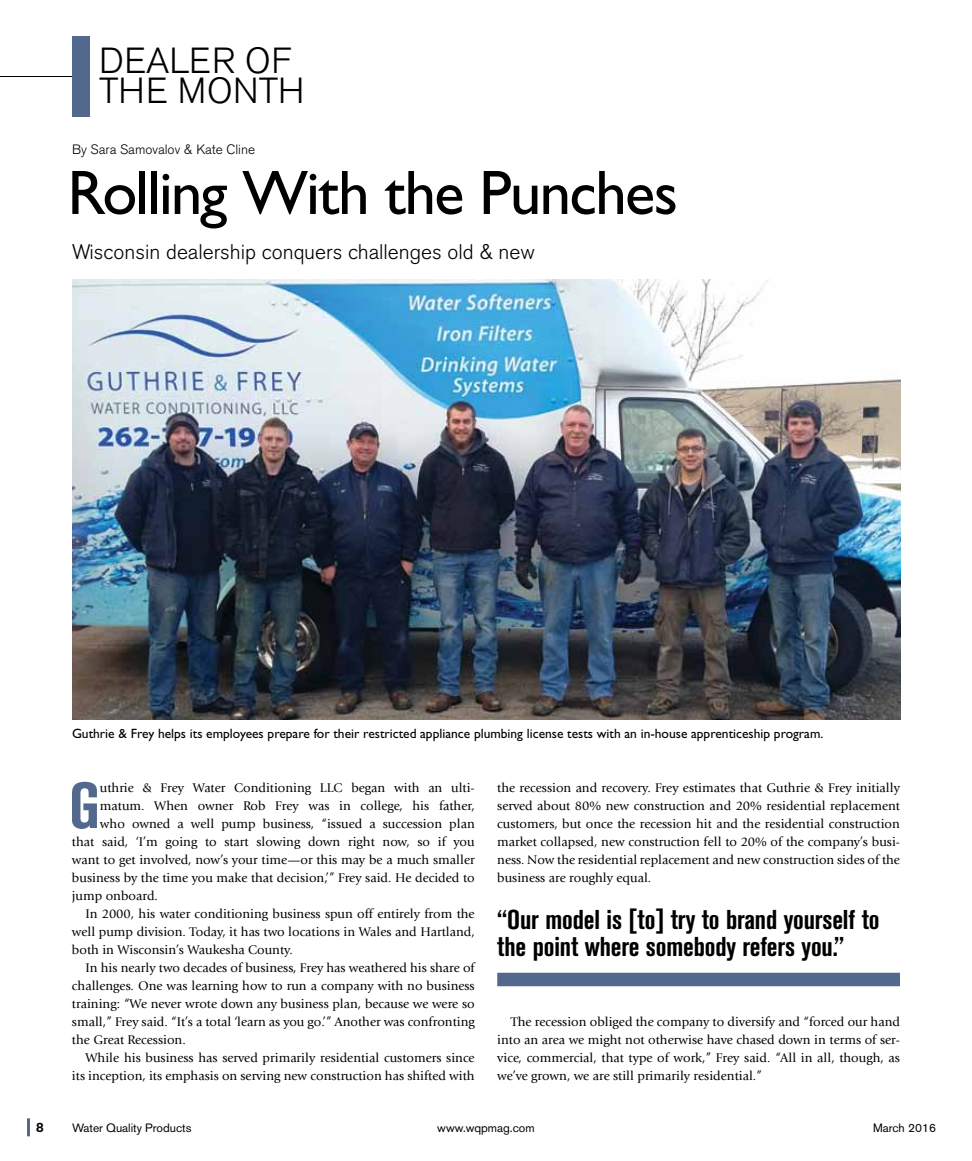
<style>
.page{position:relative;width:972px;height:1161px;background:#fff}
.page>*{position:absolute;margin:0;border:0;box-sizing:border-box;transform-origin:0 0}
.t1{font:700 condensed 64.05px "Akzidenz Grotesk BE";color:#52698d}
.t2{font:63px "Gill Sans Std";letter-spacing:-.03em;color:#000}
.t3{font:300 36px/30px "Akzidenz Grotesk BE";letter-spacing:.01em;color:#000}
.t4{font:700 condensed 27px/27px "Akzidenz Grotesk BE";letter-spacing:-.005em;color:#000}
.t5{font:300 21px "Akzidenz Grotesk BE";color:#000}
.t6{font:13.5px "Gill Sans Std";color:#000}
.t7{font:300 13.5px "Akzidenz Grotesk BE";color:#000}
.t8{font:500 13.5px "Akzidenz Grotesk BE";color:#000}
.t9{font:13.2px/18px "Giovanni Std";color:#000;text-align:justify}
.t10{font:12px "Akzidenz Grotesk BE";color:#000}
</style>
<div class="page">
<hr style="left:27px;top:1118px;width:3px;height:18px;background:#52698d">
<div style="left:72px;top:36px;width:18px;height:81px;background:#52698d"></div>
<hr style="left:0;top:76px;width:72px;height:1px;background:#000">
<img style="left:72px;top:279px;width:828px;height:441px">
<div style="left:497px;top:973px;width:403px;height:13px;background:#52698d"></div>
<h3 class="t3" style="left:99px;top:46px;width:207px">DEALER OF<br>THE MONTH</h3>
<p class="t7" style="left:72px;top:142px;width:185px">By Sara Samovalov &amp; Kate Cline</p>
<h2 class="t2" style="left:68px;top:157px;width:612px">Rolling With the Punches</h2>
<h3 class="t5" style="left:72px;top:240px;width:464px">Wisconsin dealership conquers challenges old &amp; new</h3>
<p class="t6" style="left:72px;top:726px;width:753px">Guthrie &amp; Frey helps its employees prepare for their restricted appliance plumbing license tests with an in-house apprenticeship program.</p>
<h1 class="t1" style="left:69px;top:769px;width:32px">G</h1>
<p class="t9" style="left:100px;top:779px;width:376px">uthrie &amp; Frey Water Conditioning LLC began with an ulti-</p>
<p class="t9" style="left:100px;top:797px;width:376px">matum. When owner Rob Frey was in college, his father,</p>
<p class="t9" style="left:100px;top:815px;width:376px">who owned a well pump business, “issued a succession plan</p>
<p class="t9" style="left:72px;top:833px;width:404px">that said, ‘I’m going to start slowing down right now, so if you</p>
<p class="t9" style="left:72px;top:851px;width:404px">want to get involved, now’s your time—or this may be a much smaller</p>
<p class="t9" style="left:72px;top:869px;width:404px">business by the time you make that decision,’” Frey said. He decided to</p>
<p class="t9" style="left:72px;top:887px;width:88px">jump onboard.</p>
<p class="t9" style="left:86px;top:905px;width:391px">In 2000, his water conditioning business spun off entirely from the</p>
<p class="t9" style="left:72px;top:923px;width:404px">well pump division. Today, it has two locations in Wales and Hartland,</p>
<p class="t9" style="left:72px;top:941px;width:222px">both in Wisconsin’s Waukesha County.</p>
<p class="t9" style="left:86px;top:959px;width:391px">In his nearly two decades of business, Frey has weathered his share of</p>
<p class="t9" style="left:72px;top:977px;width:404px">challenges. One was learning how to run a company with no business</p>
<p class="t9" style="left:72px;top:995px;width:404px">training: “We never wrote down any business plan, because we were so</p>
<p class="t9" style="left:72px;top:1013px;width:404px">small,” Frey said. “It’s a total ‘learn as you go.’” Another was confronting</p>
<p class="t9" style="left:72px;top:1031px;width:115px">the Great Recession.</p>
<p class="t9" style="left:86px;top:1049px;width:391px">While his business has served primarily residential customers since</p>
<p class="t9" style="left:72px;top:1067px;width:404px">its inception, its emphasis on serving new construction has shifted with</p>
<p class="t9" style="left:497px;top:779px;width:404px">the recession and recovery. Frey estimates that Guthrie &amp; Frey initially served about 80% new construction and 20% residential replacement customers, but once the recession hit and the residential construction market collapsed, new construction fell to 20% of the company’s busi&shy;ness. Now the residential replacement and new construction sides of the business are roughly equal.</p>
<h3 class="t4" style="left:497px;top:907px;width:384px">“Our model is [to] try to brand yourself to the point where somebody refers you.”</h3>
<p class="t9" style="left:497px;top:1013px;width:404px;text-indent:14px">The recession obliged the company to diversify and “forced our hand into an area we might not otherwise have chased down in terms of ser&shy;vice, commercial, that type of work,” Frey said. “All in all, though, as we’ve grown, we are still primarily residential.”</p>
<p class="t8" style="left:36px;top:1119px;width:9px">8</p>
<p class="t10" style="left:72px;top:1120px;width:121px">Water Quality Products</p>
<p class="t10" style="left:437px;top:1120px;width:99px">www.wqpmag.com</p>
<p class="t10" style="left:873px;top:1120px;width:64px">March 2016</p>
</div>
